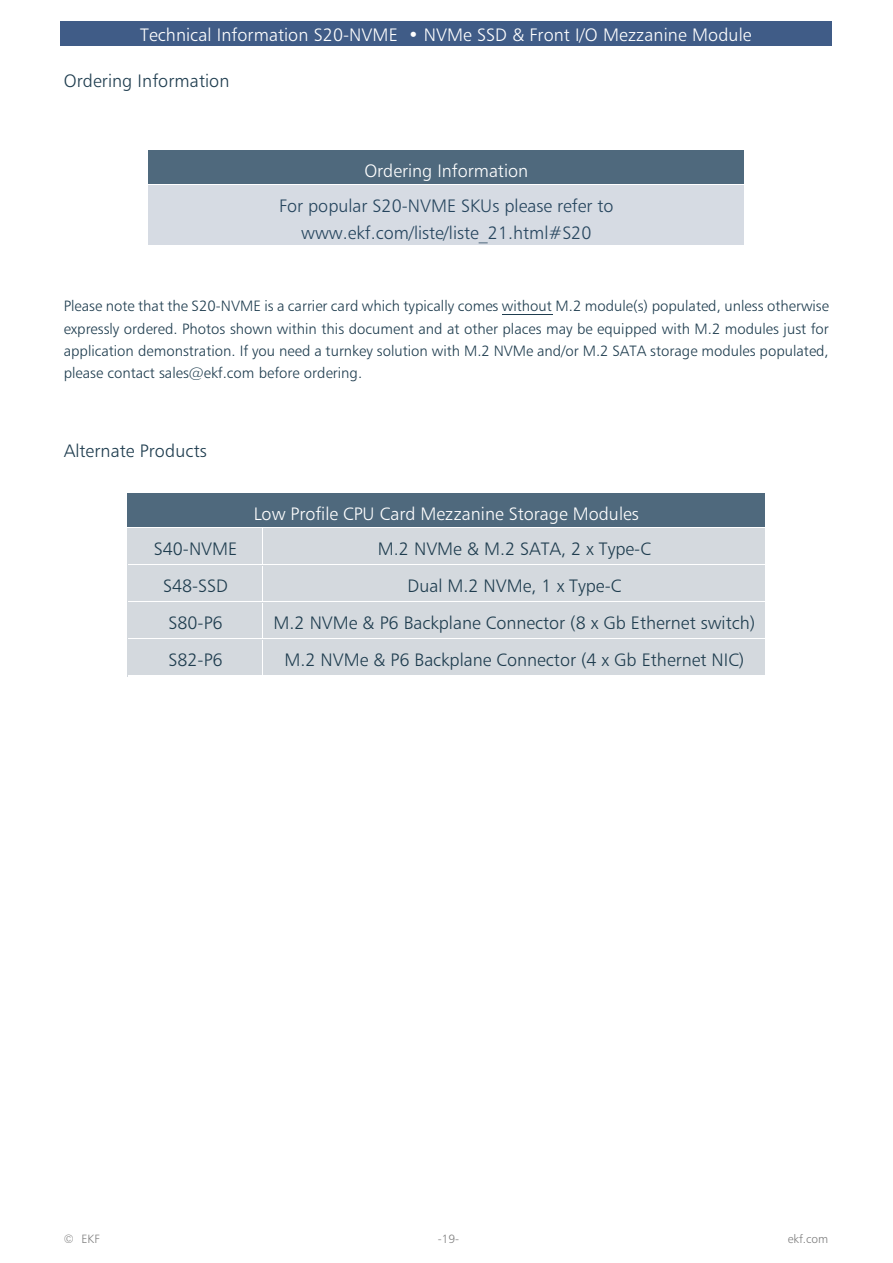
<style>
.page{position:relative;width:893px;height:1263px;background:#fff}
.page>*{position:absolute;margin:0;border:0;box-sizing:border-box;transform-origin:0 0}
.t1{font:18px "Humanist 777 BT Light B";color:#1f3d4f}
.t2{font:18px "Humanist 777 BT Light B";color:#fff}
.t3{font:18px/26.8px "Humanist 777 BT Light B";color:#26455e;text-align:center}
.t4{font:15px/22.4px "Humanist 777 BT Light B";color:#1f3d4f;text-align:justify}
.t5{font:12px "Humanist 777 BT Light B";color:#808080}
</style>
<div class="page">
<div style="left:61px;top:21px;width:771px;height:24px;background:#405c87"></div>
<div style="left:149px;top:150px;width:595px;height:35px;background:#4f697d"></div>
<hr style="left:149px;top:184px;width:595px;height:1px;background:#fff">
<div style="left:149px;top:185px;width:595px;height:62px;background:#d6dbe3"></div>
<hr style="left:149px;top:246px;width:595px;height:1px;background:#fff">
<div style="left:128px;top:493px;width:637px;height:35px;background:#4f697d"></div>
<hr style="left:128px;top:527px;width:637px;height:1px;background:#fff">
<div style="left:128px;top:528px;width:136px;height:37px;background:#d4d9de"></div>
<hr style="left:262px;top:528px;width:2px;height:37px;background:#fff">
<hr style="left:128px;top:564px;width:135px;height:1px;background:#fff">
<div style="left:264px;top:528px;width:501px;height:37px;background:#d4d9de"></div>
<hr style="left:264px;top:564px;width:501px;height:1px;background:#fff">
<div style="left:128px;top:565px;width:136px;height:38px;background:#d4d9de"></div>
<hr style="left:262px;top:565px;width:2px;height:37px;background:#fff">
<hr style="left:128px;top:601px;width:135px;height:2px;background:#fff">
<div style="left:264px;top:565px;width:501px;height:38px;background:#d4d9de"></div>
<hr style="left:264px;top:601px;width:501px;height:2px;background:#fff">
<div style="left:128px;top:603px;width:136px;height:37px;background:#d4d9de"></div>
<hr style="left:262px;top:603px;width:2px;height:37px;background:#fff">
<hr style="left:128px;top:638px;width:135px;height:2px;background:#fff">
<div style="left:264px;top:603px;width:501px;height:37px;background:#d4d9de"></div>
<hr style="left:264px;top:638px;width:501px;height:2px;background:#fff">
<div style="left:128px;top:640px;width:136px;height:37px;background:#d4d9de"></div>
<hr style="left:262px;top:640px;width:2px;height:37px;background:#fff">
<hr style="left:128px;top:676px;width:135px;height:1px;background:#fff">
<div style="left:264px;top:640px;width:501px;height:37px;background:#d4d9de"></div>
<hr style="left:264px;top:676px;width:501px;height:1px;background:#fff">
<hr style="left:502px;top:314px;width:50px;height:1px;background:#1f3d4f">
<p class="t2" style="left:140px;top:28px;width:613px">Technical Information S20-NVME • NVMe SSD &amp; Front I/O Mezzanine Module</p>
<p class="t1" style="left:64px;top:74px;width:167px">Ordering Information</p>
<p class="t2" style="left:364px;top:163px;width:165px">Ordering Information</p>
<p class="t3" style="left:279px;top:194px;width:336px">For popular S20-NVME SKUs please refer to www.ekf.com/liste/liste_21.html#S20</p>
<p class="t4" style="left:64px;top:296px;width:767px">Please note that the S20-NVME is a carrier card which typically comes without M.2 module(s) populated, unless otherwise expressly ordered. Photos shown within this document and at other places may be equipped with M.2 modules just for application demonstration. If you need a turnkey solution with M.2 NVMe and/or M.2 SATA storage modules populated, please contact sales@ekf.com before ordering.</p>
<p class="t1" style="left:64px;top:444px;width:145px">Alternate Products</p>
<p class="t2" style="left:254px;top:506px;width:386px">Low Profile CPU Card Mezzanine Storage Modules</p>
<p class="t1" style="left:154px;top:541px;width:85px">S40-NVME</p>
<p class="t1" style="left:378px;top:541px;width:274px">M.2 NVMe &amp; M.2 SATA, 2 x Type-C</p>
<p class="t1" style="left:163px;top:578px;width:66px">S48-SSD</p>
<p class="t1" style="left:408px;top:578px;width:215px">Dual M.2 NVMe, 1 x Type-C</p>
<p class="t1" style="left:168px;top:615px;width:56px">S80-P6</p>
<p class="t1" style="left:274px;top:615px;width:483px">M.2 NVMe &amp; P6 Backplane Connector (8 x Gb Ethernet switch)</p>
<p class="t1" style="left:168px;top:652px;width:56px">S82-P6</p>
<p class="t1" style="left:284px;top:652px;width:461px">M.2 NVMe &amp; P6 Backplane Connector (4 x Gb Ethernet NIC)</p>
<p class="t5" style="left:64px;top:1234px;width:38px">© EKF</p>
<p class="t5" style="left:438px;top:1234px;width:23px">-19-</p>
<p class="t5" style="left:788px;top:1234px;width:42px">ekf.com</p>
</div>
